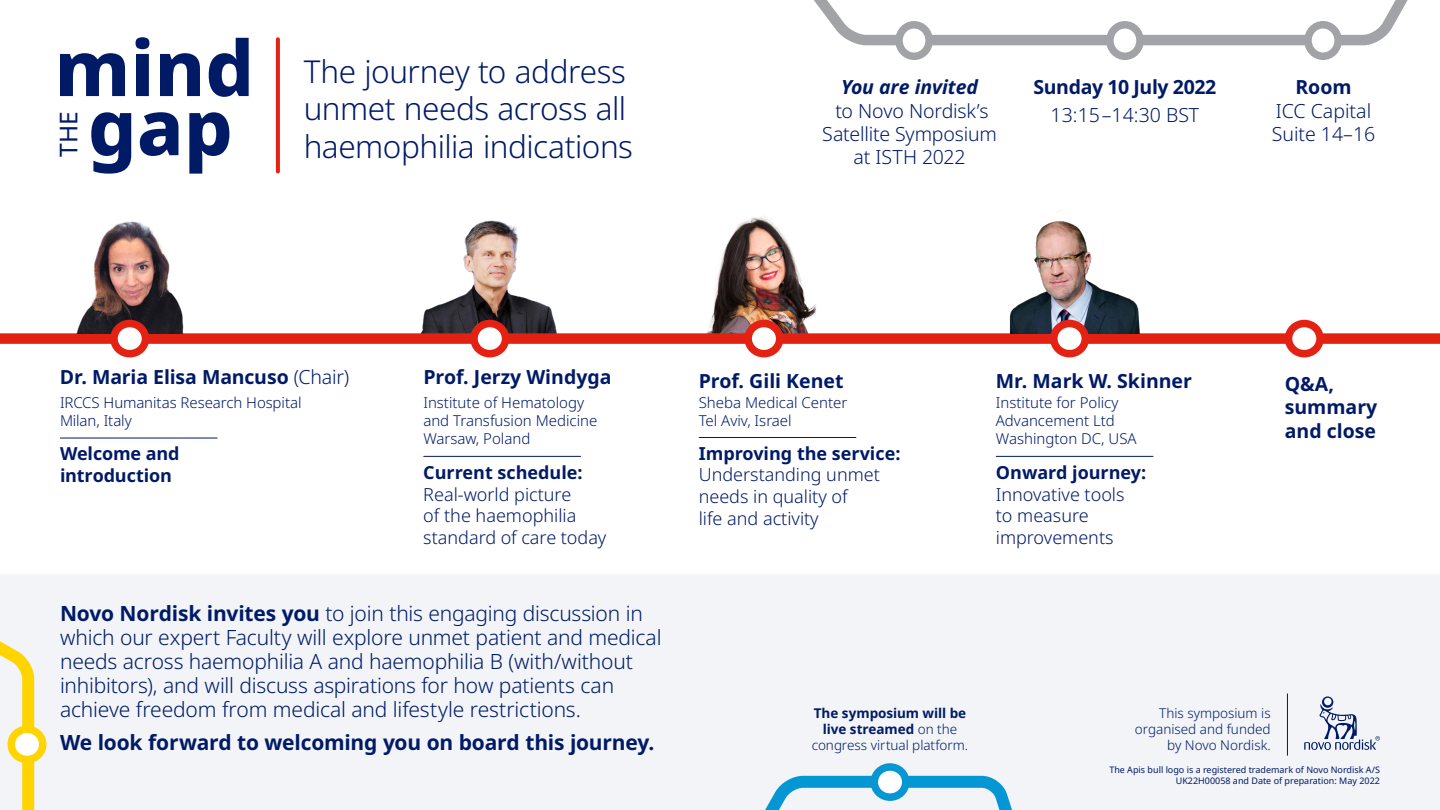
<style>
.page{position:relative;width:1440px;height:810px;background:#fff}
.page>*{position:absolute;margin:0;border:0;box-sizing:border-box;transform-origin:0 0}
.t1{font:800 76.72px "Apis";color:#001a66}
.t2{font:300 31.5px/37.8px "Apis";letter-spacing:-.015em;color:#001a66}
.t3{font:24.6px "Apis";color:#001a66}
.t4{font:300 21px/24px "Apis";letter-spacing:-.01em;color:#001a66}
.t5{font:700 21px "Apis";letter-spacing:-.01em;color:#001a66}
.t6{font:700 19.5px/23.4px "Apis";color:#001a66}
.t7{font:300 19.5px/23.4px "Apis";letter-spacing:-.005em;color:#001a66;text-align:center}
.t8{font:700 19.5px "Apis";letter-spacing:-.02em;color:#001a66}
.t9{font:italic 700 19.5px "Apis";letter-spacing:-.005em;color:#001a66}
.t10{font:300 18px/21.8px "Apis";color:#001a66}
.t11{font:700 18px/21.6px "Apis";color:#001a66}
.t12{font:300 15px/18px "Apis";color:#001a66}
.t13{font:700 13.5px/16.2px "Apis";letter-spacing:-.005em;color:#001a66;text-align:center}
.t14{font:300 13.5px/16.2px "Apis";color:#001a66;text-align:right}
.t15{font:9px/10.8px "Apis";color:#001a66;text-align:right}
.s1{font-weight:300}
.s2{font-weight:700}
</style>
<div class="page">
<div style="left:0;top:574px;width:1440px;height:236px;background:#f2f4f7"></div>
<svg style="left:765px;top:770px;width:247px;height:40px"></svg>
<svg style="left:814px;top:0;width:594px;height:51px"></svg>
<img style="left:707px;top:216px;width:109px;height:117px">
<img style="left:421px;top:220px;width:136px;height:113px">
<svg style="left:1304px;top:696px;width:76px;height:54px"></svg>
<svg style="left:276px;top:39px;width:4px;height:132px"></svg>
<div style="left:0;top:333px;width:1440px;height:11px;background:#e32112"></div>
<div style="left:1289px;top:324px;width:31px;height:30px;background:#fff;border-radius:50%"></div>
<div style="left:1285px;top:320px;width:39px;height:37px;border:8px solid #e32213;border-radius:50%"></div>
<div style="left:1308px;top:25px;width:30px;height:31px;background:#fff;border-radius:50%"></div>
<div style="left:1304px;top:21px;width:38px;height:39px;border:8px solid #a1a3a6;border-radius:50%"></div>
<div style="left:1110px;top:25px;width:30px;height:31px;background:#fff;border-radius:50%"></div>
<div style="left:1106px;top:21px;width:38px;height:39px;border:8px solid #a1a3a6;border-radius:50%"></div>
<div style="left:899px;top:25px;width:30px;height:31px;background:#fff;border-radius:50%"></div>
<div style="left:895px;top:21px;width:38px;height:39px;border:8px solid #a1a3a6;border-radius:50%"></div>
<div style="left:874px;top:767px;width:32px;height:30px;background:#fff;border-radius:50%"></div>
<div style="left:871px;top:763px;width:39px;height:38px;border:8px solid #0596d4;border-radius:50%"></div>
<img style="left:76px;top:221px;width:108px;height:112px">
<div style="left:474px;top:324px;width:32px;height:30px;background:#fff;border-radius:50%"></div>
<div style="left:470px;top:320px;width:39px;height:37px;border:8px solid #e32213;border-radius:50%"></div>
<div style="left:114px;top:324px;width:32px;height:30px;background:#fff;border-radius:50%"></div>
<div style="left:110px;top:320px;width:39px;height:37px;border:8px solid #e32213;border-radius:50%"></div>
<hr style="left:424px;top:456px;width:157px;height:1px;background:#001a66">
<hr style="left:996px;top:456px;width:157px;height:1px;background:#001a66">
<hr style="left:699px;top:437px;width:157px;height:1px;background:#001a66">
<hr style="left:60px;top:438px;width:157px;height:1px;background:#001a66">
<hr style="left:1287px;top:694px;width:1px;height:61px;background:#001a66">
<svg style="left:0;top:641px;width:40px;height:169px"></svg>
<div style="left:11px;top:729px;width:32px;height:30px;background:#fff;border-radius:50%"></div>
<div style="left:8px;top:726px;width:38px;height:37px;border:8px solid #ffd400;border-radius:50%"></div>
<img style="left:1009px;top:221px;width:131px;height:112px">
<div style="left:1054px;top:324px;width:31px;height:30px;background:#fff;border-radius:50%"></div>
<div style="left:1050px;top:320px;width:39px;height:37px;border:8px solid #e32213;border-radius:50%"></div>
<div style="left:748px;top:324px;width:32px;height:30px;background:#fff;border-radius:50%"></div>
<div style="left:744px;top:320px;width:39px;height:37px;border:8px solid #e32213;border-radius:50%"></div>
<h1 class="t1" style="left:54px;top:12px;width:201px">mind</h1>
<p class="t3" style="left:51px;top:157px;width:47px;rotate:-90deg">THE</p>
<h1 class="t1" style="left:88px;top:71px;width:146px">gap</h1>
<h2 class="t2" style="left:304px;top:53px;width:331px">The journey to address unmet needs across all haemophilia indications</h2>
<p class="t9" style="left:841px;top:73px;width:138px">You are invited</p>
<p class="t7" style="left:822px;top:99px;width:176px">to Novo Nordisk’s<br>Satellite Symposium at ISTH 2022</p>
<p class="t8" style="left:1034px;top:73px;width:184px">Sunday 10 July 2022</p>
<p class="t7" style="left:1051px;top:104px;width:150px">13:15–14:30 BST</p>
<p class="t6" style="left:1295px;top:76px;width:58px">Room</p>
<p class="t7" style="left:1272px;top:99px;width:105px;text-align:left">ICC Capital<br>Suite 14–16</p>
<p class="t6" style="left:60px;top:366px;width:291px">Dr. Maria Elisa Mancuso <span class="s1">(Chair)</span></p>
<p class="t6" style="left:423px;top:366px;width:190px">Prof. Jerzy Windyga</p>
<p class="t6" style="left:699px;top:370px;width:146px">Prof. Gili Kenet</p>
<p class="t6" style="left:996px;top:370px;width:198px">Mr. Mark W. Skinner</p>
<p class="t12" style="left:60px;top:394px;width:243px">IRCCS Humanitas Research Hospital<br>Milan, Italy</p>
<p class="t12" style="left:423px;top:394px;width:176px">Institute of Hematology and Transfusion Medicine<br>Warsaw, Poland</p>
<p class="t12" style="left:699px;top:394px;width:150px">Sheba Medical Center<br>Tel Aviv, Israel</p>
<p class="t12" style="left:996px;top:394px;width:142px">Institute for Policy<br>Advancement Ltd<br>Washington DC, USA</p>
<p class="t11" style="left:699px;top:443px;width:203px">Improving the service:</p>
<p class="t10" style="left:699px;top:464px;width:183px">Understanding unmet needs in quality of<br>life and activity</p>
<p class="t11" style="left:60px;top:444px;width:121px">Welcome and introduction</p>
<p class="t11" style="left:996px;top:462px;width:152px">Onward journey:</p>
<p class="t10" style="left:996px;top:484px;width:130px">Innovative tools to measure improvements</p>
<p class="t11" style="left:423px;top:462px;width:161px">Current schedule:</p>
<p class="t10" style="left:423px;top:484px;width:185px">Real-world picture<br>of the haemophilia standard of care today</p>
<p class="t6" style="left:1285px;top:373px;width:94px">Q&amp;A, summary and close</p>
<p class="t4" style="left:60px;top:602px;width:603px"><span class="s2">Novo Nordisk invites you</span> to join this engaging discussion in which our expert Faculty will explore unmet patient and medical needs across haemophilia A and haemophilia B (with/without inhibitors), and will discuss aspirations for how patients can achieve freedom from medical and lifestyle restrictions.</p>
<p class="t5" style="left:60px;top:728px;width:596px">We look forward to welcoming you on board this journey.</p>
<p class="t13" style="left:812px;top:705px;width:158px">The symposium will be live streamed <span class="s1">on the congress virtual platform.</span></p>
<p class="t14" style="left:1135px;top:705px;width:137px">This symposium is organised and funded by Novo Nordisk.</p>
<p class="t15" style="left:1109px;top:764px;width:272px">The Apis bull logo is a registered trademark of Novo Nordisk A/S<br>UK22H00058 and Date of preparation: May 2022</p>
</div>
